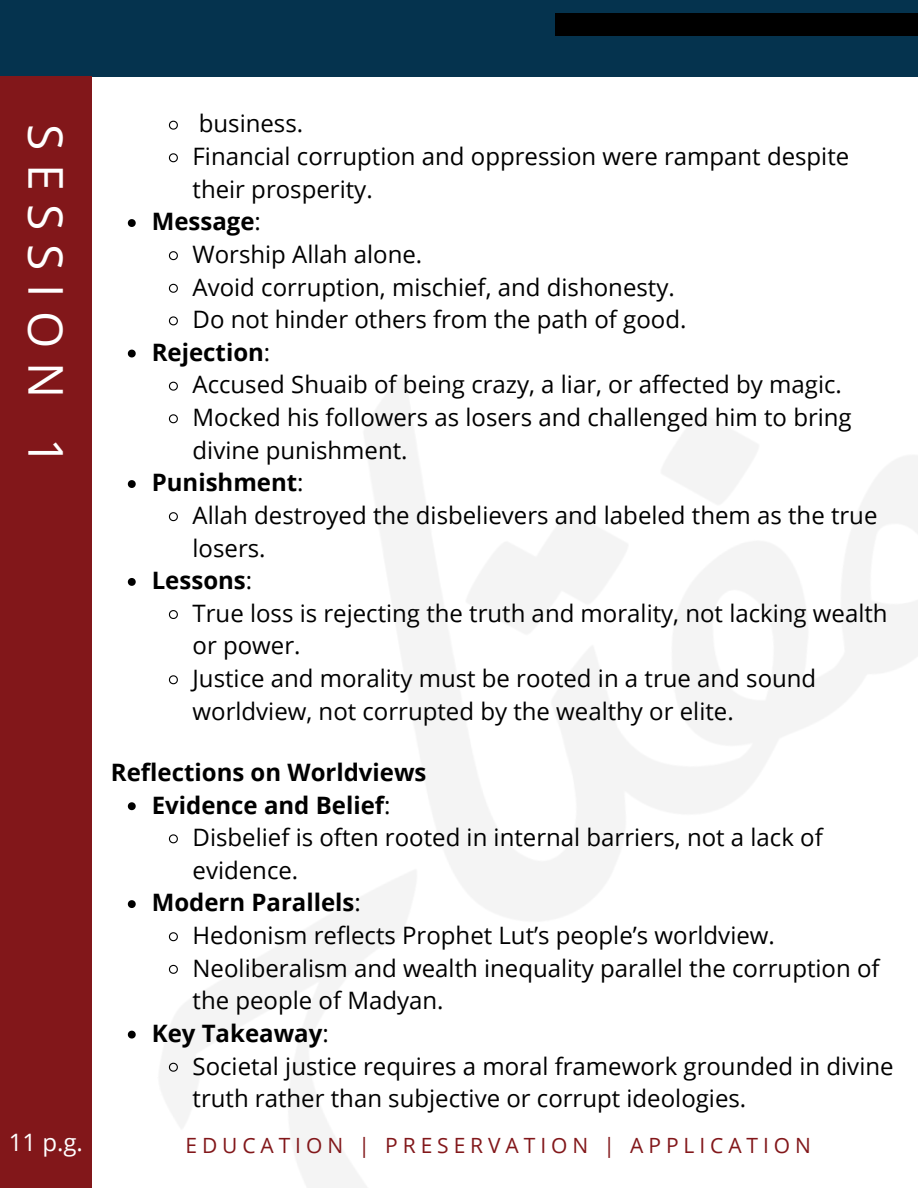
<style>
.page{position:relative;width:918px;height:1188px;background:#fff}
.page>*{position:absolute;margin:0;border:0;box-sizing:border-box;transform-origin:0 0}
.t1{font:48px "Open Sans";letter-spacing:.285em;color:#fff}
.t2{font:24px/32.7px "Open Sans";color:#000}
.t3{font:700 24px "Open Sans";color:#000}
.t4{font:24px "Open Sans";color:#fff}
.t5{font:21px "Open Sans";letter-spacing:.235em;color:#82171a}
.s1{font-weight:400}
</style>
<div class="page">
<div style="left:0;top:0;width:918px;height:77px;background:#05334e"></div>
<div style="left:555px;top:13px;width:363px;height:23px;background:#000"></div>
<div style="left:0;top:77px;width:92px;height:1111px;background:#82171a"></div>
<svg style="left:168px;top:120px;width:10px;height:10px"></svg>
<svg style="left:168px;top:153px;width:10px;height:10px"></svg>
<svg style="left:128px;top:219px;width:8px;height:8px"></svg>
<svg style="left:168px;top:251px;width:10px;height:10px"></svg>
<svg style="left:168px;top:283px;width:10px;height:10px"></svg>
<svg style="left:168px;top:316px;width:10px;height:10px"></svg>
<svg style="left:128px;top:350px;width:8px;height:7px"></svg>
<svg style="left:168px;top:381px;width:10px;height:10px"></svg>
<svg style="left:168px;top:414px;width:10px;height:10px"></svg>
<svg style="left:128px;top:480px;width:8px;height:8px"></svg>
<svg style="left:168px;top:512px;width:10px;height:10px"></svg>
<svg style="left:128px;top:578px;width:8px;height:8px"></svg>
<svg style="left:168px;top:610px;width:10px;height:10px"></svg>
<svg style="left:168px;top:675px;width:10px;height:10px"></svg>
<svg style="left:128px;top:802px;width:8px;height:8px"></svg>
<svg style="left:168px;top:834px;width:10px;height:10px"></svg>
<svg style="left:128px;top:900px;width:8px;height:8px"></svg>
<svg style="left:168px;top:932px;width:10px;height:10px"></svg>
<svg style="left:168px;top:964px;width:10px;height:10px"></svg>
<svg style="left:128px;top:1031px;width:8px;height:8px"></svg>
<svg style="left:168px;top:1062px;width:11px;height:11px"></svg>
<h3 class="t1" style="left:80px;top:124px;width:343px;rotate:90deg">SESSION 1</h3>
<h1 class="t4" style="left:9px;top:1126px;width:76px">11 p.g.</h1>
<p class="t2" style="left:199px;top:107px;width:106px">business.</p>
<p class="t2" style="left:193px;top:139px;width:658px">Financial corruption and oppression were rampant despite their prosperity.</p>
<p class="t3" style="left:152px;top:205px;width:111px">Message<span class="s1">:</span></p>
<p class="t2" style="left:193px;top:237px;width:231px">Worship Allah alone.</p>
<p class="t2" style="left:193px;top:270px;width:484px">Avoid corruption, mischief, and dishonesty.</p>
<p class="t2" style="left:193px;top:303px;width:495px">Do not hinder others from the path of good.</p>
<p class="t3" style="left:152px;top:335px;width:120px">Rejection<span class="s1">:</span></p>
<p class="t2" style="left:193px;top:368px;width:651px">Accused Shuaib of being crazy, a liar, or affected by magic.</p>
<p class="t2" style="left:193px;top:400px;width:661px">Mocked his followers as losers and challenged him to bring divine punishment.</p>
<p class="t3" style="left:152px;top:466px;width:153px">Punishment<span class="s1">:</span></p>
<p class="t2" style="left:193px;top:498px;width:686px">Allah destroyed the disbelievers and labeled them as the true losers.</p>
<p class="t3" style="left:152px;top:564px;width:102px">Lessons<span class="s1">:</span></p>
<p class="t2" style="left:193px;top:596px;width:697px">True loss is rejecting the truth and morality, not lacking wealth or power.</p>
<p class="t2" style="left:193px;top:661px;width:625px">Justice and morality must be rooted in a true and sound worldview, not corrupted by the wealthy or elite.</p>
<h2 class="t3" style="left:111px;top:755px;width:317px">Reflections on Worldviews</h2>
<p class="t3" style="left:152px;top:788px;width:240px">Evidence and Belief<span class="s1">:</span></p>
<p class="t2" style="left:193px;top:821px;width:632px">Disbelief is often rooted in internal barriers, not a lack of evidence.</p>
<p class="t3" style="left:152px;top:886px;width:211px">Modern Parallels<span class="s1">:</span></p>
<p class="t2" style="left:193px;top:918px;width:584px">Hedonism reflects Prophet Lut’s people’s worldview.</p>
<p class="t2" style="left:193px;top:951px;width:689px">Neoliberalism and wealth inequality parallel the corruption of the people of Madyan.</p>
<p class="t3" style="left:152px;top:1016px;width:178px">Key Takeaway<span class="s1">:</span></p>
<p class="t2" style="left:193px;top:1049px;width:703px">Societal justice requires a moral framework grounded in divine truth rather than subjective or corrupt ideologies.</p>
<p class="t5" style="left:185px;top:1130px;width:627px">EDUCATION | PRESERVATION | APPLICATION</p>
</div>
